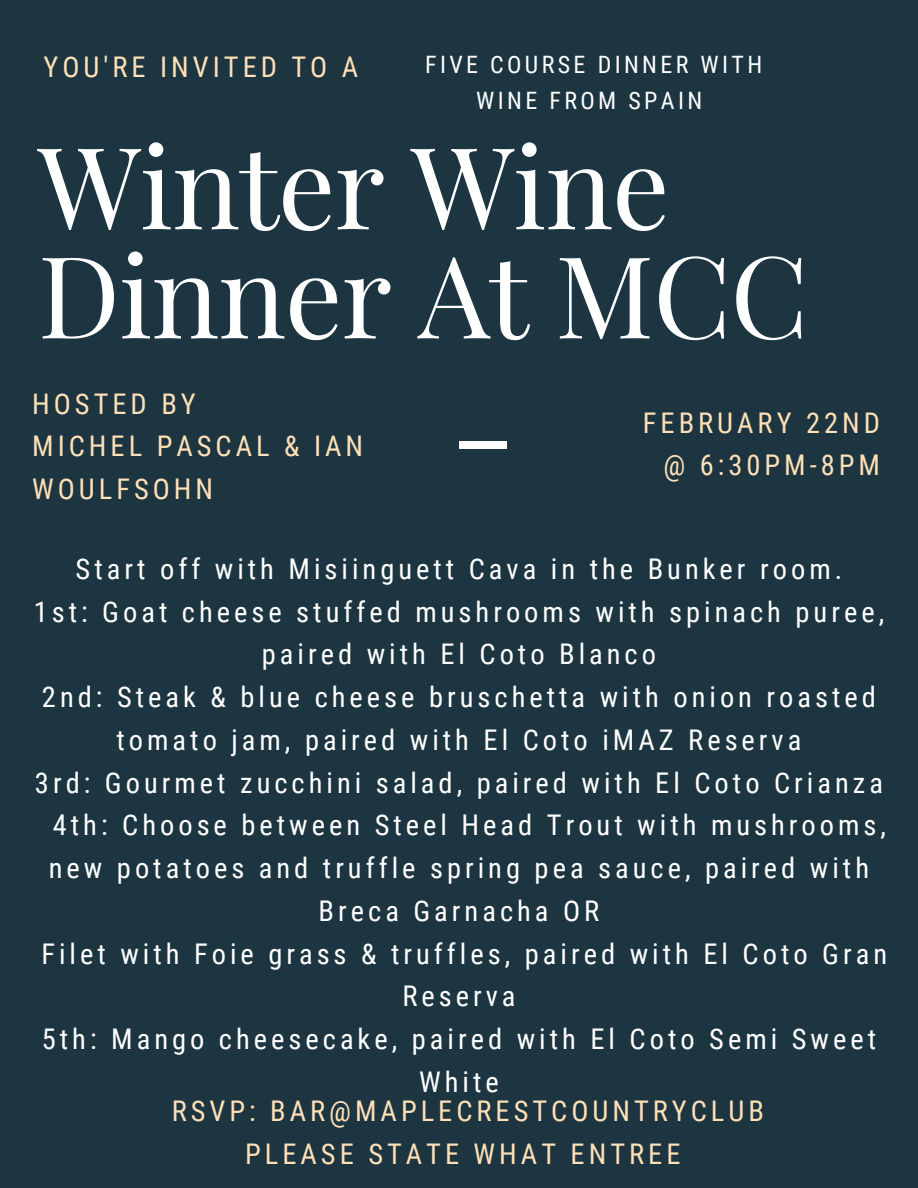
<style>
.page{position:relative;width:918px;height:1188px;background:#1c3540}
.page>*{position:absolute;margin:0;border:0;box-sizing:border-box;transform-origin:0 0}
.t1{font:113.85px/109.2px "Playfair Display";letter-spacing:-.01em;color:#fff}
.t2{font:28.5px "Roboto Condensed";letter-spacing:.14em;color:#fff}
.t3{font:28.5px/42.8px "Roboto Condensed";letter-spacing:.14em;color:#ffe0b7}
.t4{font:24px "Roboto Condensed";letter-spacing:.14em;color:#fff}
</style>
<div class="page">
<div style="left:459px;top:441px;width:47px;height:8px;background:#fff"></div>
<h2 class="t3" style="left:44px;top:46px;width:316px">YOU'RE INVITED TO A</h2>
<h1 class="t4" style="left:425px;top:51px;width:339px">FIVE COURSE DINNER WITH</h1>
<h2 class="t4" style="left:476px;top:87px;width:227px">WINE FROM SPAIN</h2>
<p class="t1" style="left:38px;top:128px;width:772px">Winter Wine<br>Dinner At MCC</p>
<p class="t3" style="left:32px;top:383px;width:332px">HOSTED BY<br>MICHEL PASCAL &amp; IAN<br>WOULFSOHN</p>
<p class="t3" style="left:643px;top:402px;width:239px;text-align:right">FEBRUARY 22ND @ 6:30PM-8PM</p>
<h2 class="t2" style="left:76px;top:552px;width:768px">Start off with Misiinguett Cava in the Bunker room.</h2>
<h2 class="t2" style="left:34px;top:595px;width:852px">1st: Goat cheese stuffed mushrooms with spinach puree,</h2>
<h2 class="t2" style="left:262px;top:638px;width:396px">paired with El Coto Blanco</h2>
<h2 class="t2" style="left:42px;top:681px;width:836px">2nd: Steak &amp; blue cheese bruschetta with onion roasted</h2>
<h2 class="t2" style="left:117px;top:723px;width:686px">tomato jam, paired with El Coto iMAZ Reserva</h2>
<h2 class="t2" style="left:35px;top:766px;width:850px">3rd: Gourmet zucchini salad, paired with El Coto Crianza</h2>
<h2 class="t2" style="left:53px;top:809px;width:835px">4th: Choose between Steel Head Trout with mushrooms,</h2>
<h2 class="t2" style="left:49px;top:852px;width:822px">new potatoes and truffle spring pea sauce, paired with</h2>
<h2 class="t2" style="left:319px;top:894px;width:282px">Breca Garnacha OR</h2>
<h2 class="t2" style="left:41px;top:937px;width:847px">Filet with Foie grass &amp; truffles, paired with El Coto Gran</h2>
<h2 class="t2" style="left:402px;top:980px;width:115px">Reserva</h2>
<h2 class="t2" style="left:42px;top:1023px;width:836px">5th: Mango cheesecake, paired with El Coto Semi Sweet</h2>
<h2 class="t2" style="left:419px;top:1065px;width:81px">White</h2>
<h3 class="t3" style="left:172px;top:1090px;width:594px;text-align:center">RSVP: BAR@MAPLECRESTCOUNTRYCLUB<br>PLEASE STATE WHAT ENTREE</h3>
</div>
